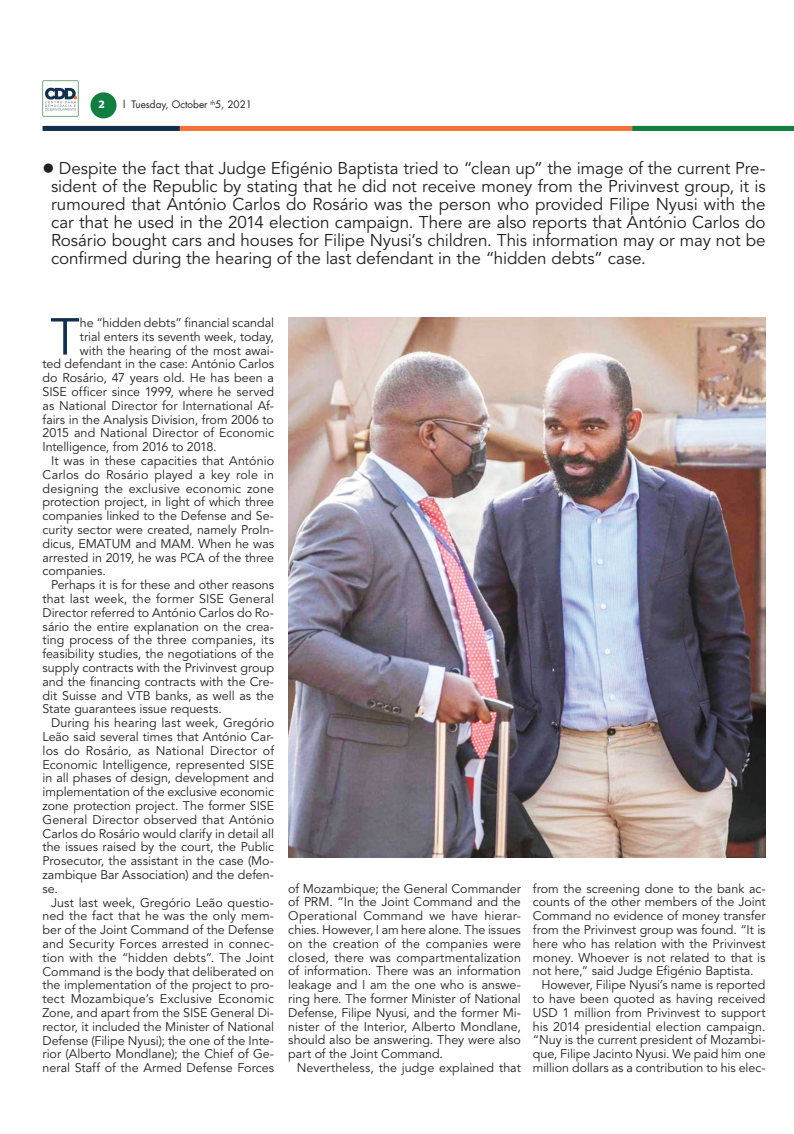
<style>
.page{position:relative;width:794px;height:1134px;background:#fff}
.page>*{position:absolute;margin:0;border:0;box-sizing:border-box;transform-origin:0 0}
.t1{font:51.5px "Avenir LT Std";color:#112f51}
.t2{font:17px/18px "Avenir LT Std";letter-spacing:-.005em;color:#231f20;text-align:justify}
.t3{font:12.5px/13.8px "Avenir LT Std";color:#231f20;text-align:justify}
.t4{font:10px "Futura LT";color:#231f20}
.t5{font:700 10px "Popular";color:#fff}
</style>
<div class="page">
<div style="left:45px;top:126px;width:749px;height:5px;background:#f37138"></div>
<div style="left:632px;top:126px;width:162px;height:5px;background:#107f40"></div>
<div style="left:43px;top:126px;width:137px;height:5px;background:#102e4f"></div>
<div style="left:90px;top:92px;width:27px;height:26px;background:#107f40;border-radius:50%"></div>
<img style="left:43px;top:81px;width:35px;height:35px">
<img style="left:288px;top:318px;width:477px;height:540px">
<p class="t5" style="left:99px;top:98px;width:7px">2</p>
<p class="t4" style="left:123px;top:98px;width:130px">l Tuesday, October <sup>th</sup>5, 2021</p>
<p class="t2" style="left:51px;top:159px;width:716px;text-indent:-9px">● Despite the fact that Judge Efigénio Baptista tried to “clean up” the image of the current Pre&shy;sident of the Republic by stating that he did not receive money from the Privinvest group, it is rumoured that António Carlos do Rosário was the person who provided Filipe Nyusi with the car that he used in the 2014 election campaign. There are also reports that António Carlos do Rosário bought cars and houses for Filipe Nyusi’s children. This information may or may not be confirmed during the hearing of the last defendant in the “hidden debts” case.</p>
<h1 class="t1" style="left:50px;top:307px;width:31px">T</h1>
<p class="t3" style="left:80px;top:316px;width:196px">he “hidden debts” financial scandal</p>
<p class="t3" style="left:80px;top:330px;width:196px">trial enters its seventh week, today,</p>
<p class="t3" style="left:80px;top:344px;width:196px">with the hearing of the most awai-</p>
<p class="t3" style="left:43px;top:357px;width:233px">ted defendant in the case: António Carlos</p>
<p class="t3" style="left:43px;top:371px;width:233px">do Rosário, 47 years old. He has been a</p>
<p class="t3" style="left:43px;top:385px;width:233px">SISE officer since 1999, where he served</p>
<p class="t3" style="left:43px;top:399px;width:233px">as National Director for International Af-</p>
<p class="t3" style="left:43px;top:413px;width:233px">fairs in the Analysis Division, from 2006 to</p>
<p class="t3" style="left:43px;top:426px;width:233px">2015 and National Director of Economic</p>
<p class="t3" style="left:43px;top:440px;width:176px">Intelligence, from 2016 to 2018.</p>
<p class="t3" style="left:51px;top:454px;width:225px">It was in these capacities that António</p>
<p class="t3" style="left:43px;top:468px;width:233px">Carlos do Rosário played a key role in</p>
<p class="t3" style="left:43px;top:482px;width:233px">designing the exclusive economic zone</p>
<p class="t3" style="left:43px;top:495px;width:233px">protection project, in light of which three</p>
<p class="t3" style="left:43px;top:509px;width:233px">companies linked to the Defense and Se-</p>
<p class="t3" style="left:43px;top:523px;width:233px">curity sector were created, namely ProIn-</p>
<p class="t3" style="left:43px;top:537px;width:233px">dicus, EMATUM and MAM. When he was</p>
<p class="t3" style="left:43px;top:551px;width:233px">arrested in 2019, he was PCA of the three</p>
<p class="t3" style="left:43px;top:564px;width:65px">companies.</p>
<p class="t3" style="left:51px;top:578px;width:224px">Perhaps it is for these and other reasons</p>
<p class="t3" style="left:43px;top:592px;width:233px">that last week, the former SISE General</p>
<p class="t3" style="left:43px;top:606px;width:233px">Director referred to António Carlos do Ro-</p>
<p class="t3" style="left:43px;top:620px;width:233px">sário the entire explanation on the crea-</p>
<p class="t3" style="left:43px;top:633px;width:233px">ting process of the three companies, its</p>
<p class="t3" style="left:43px;top:647px;width:233px">feasibility studies, the negotiations of the</p>
<p class="t3" style="left:43px;top:661px;width:233px">supply contracts with the Privinvest group</p>
<p class="t3" style="left:43px;top:675px;width:233px">and the financing contracts with the Cre-</p>
<p class="t3" style="left:43px;top:689px;width:233px">dit Suisse and VTB banks, as well as the</p>
<p class="t3" style="left:43px;top:702px;width:181px">State guarantees issue requests.</p>
<p class="t3" style="left:51px;top:716px;width:225px">During his hearing last week, Gregório</p>
<p class="t3" style="left:43px;top:730px;width:233px">Leão said several times that António Car-</p>
<p class="t3" style="left:43px;top:744px;width:233px">los do Rosário, as National Director of</p>
<p class="t3" style="left:43px;top:758px;width:233px">Economic Intelligence, represented SISE</p>
<p class="t3" style="left:43px;top:771px;width:233px">in all phases of design, development and</p>
<p class="t3" style="left:43px;top:785px;width:233px">implementation of the exclusive economic</p>
<p class="t3" style="left:43px;top:799px;width:233px">zone protection project. The former SISE</p>
<p class="t3" style="left:43px;top:813px;width:233px">General Director observed that António</p>
<p class="t3" style="left:43px;top:827px;width:233px">Carlos do Rosário would clarify in detail all</p>
<p class="t3" style="left:43px;top:840px;width:233px">the issues raised by the court, the Public</p>
<p class="t3" style="left:43px;top:854px;width:233px">Prosecutor, the assistant in the case (Mo-</p>
<p class="t3" style="left:43px;top:868px;width:233px">zambique Bar Association) and the defen-</p>
<p class="t3" style="left:43px;top:882px;width:17px">se.</p>
<p class="t3" style="left:51px;top:896px;width:224px">Just last week, Gregório Leão questio-</p>
<p class="t3" style="left:43px;top:909px;width:233px">ned the fact that he was the only mem-</p>
<p class="t3" style="left:43px;top:923px;width:233px">ber of the Joint Command of the Defense</p>
<p class="t3" style="left:43px;top:937px;width:233px">and Security Forces arrested in connec-</p>
<p class="t3" style="left:43px;top:951px;width:233px">tion with the “hidden debts”. The Joint</p>
<p class="t3" style="left:43px;top:965px;width:233px">Command is the body that deliberated on</p>
<p class="t3" style="left:43px;top:978px;width:233px">the implementation of the project to pro-</p>
<p class="t3" style="left:43px;top:992px;width:233px">tect Mozambique’s Exclusive Economic</p>
<p class="t3" style="left:43px;top:1006px;width:233px">Zone, and apart from the SISE General Di-</p>
<p class="t3" style="left:43px;top:1020px;width:233px">rector, it included the Minister of National</p>
<p class="t3" style="left:43px;top:1034px;width:233px">Defense (Filipe Nyusi); the one of the Inte-</p>
<p class="t3" style="left:43px;top:1047px;width:233px">rior (Alberto Mondlane); the Chief of Ge-</p>
<p class="t3" style="left:43px;top:1061px;width:233px">neral Staff of the Armed Defense Forces</p>
<p class="t3" style="left:288px;top:882px;width:234px">of Mozambique; the General Commander of PRM. “In the Joint Command and the Operational Command we have hierar&shy;chies. However, I am here alone. The issues on the creation of the companies were closed, there was compartmentalization of information. There was an information leakage and I am the one who is answe&shy;ring here. The former Minister of National Defense, Filipe Nyusi, and the former Mi&shy;nister of the Interior, Alberto Mondlane, should also be answering. They were also part of the Joint Command.</p>
<p class="t3" style="left:297px;top:1061px;width:226px">Nevertheless, the judge explained that</p>
<p class="t3" style="left:533px;top:882px;width:234px">from the screening done to the bank ac-</p>
<p class="t3" style="left:533px;top:895px;width:234px">counts of the other members of the Joint</p>
<p class="t3" style="left:533px;top:909px;width:234px">Command no evidence of money transfer</p>
<p class="t3" style="left:533px;top:923px;width:234px">from the Privinvest group was found. “It is</p>
<p class="t3" style="left:533px;top:937px;width:234px">here who has relation with the Privinvest</p>
<p class="t3" style="left:533px;top:951px;width:234px">money. Whoever is not related to that is</p>
<p class="t3" style="left:533px;top:964px;width:222px">not here,” said Judge Efigénio Baptista.</p>
<p class="t3" style="left:541px;top:978px;width:226px">However, Filipe Nyusi’s name is reported</p>
<p class="t3" style="left:533px;top:992px;width:234px">to have been quoted as having received</p>
<p class="t3" style="left:533px;top:1006px;width:234px">USD 1 million from Privinvest to support</p>
<p class="t3" style="left:533px;top:1020px;width:234px">his 2014 presidential election campaign.</p>
<p class="t3" style="left:533px;top:1033px;width:234px">“Nuy is the current president of Mozambi-</p>
<p class="t3" style="left:533px;top:1047px;width:234px">que, Filipe Jacinto Nyusi. We paid him one</p>
<p class="t3" style="left:533px;top:1061px;width:234px">million dollars as a contribution to his elec-</p>
</div>
